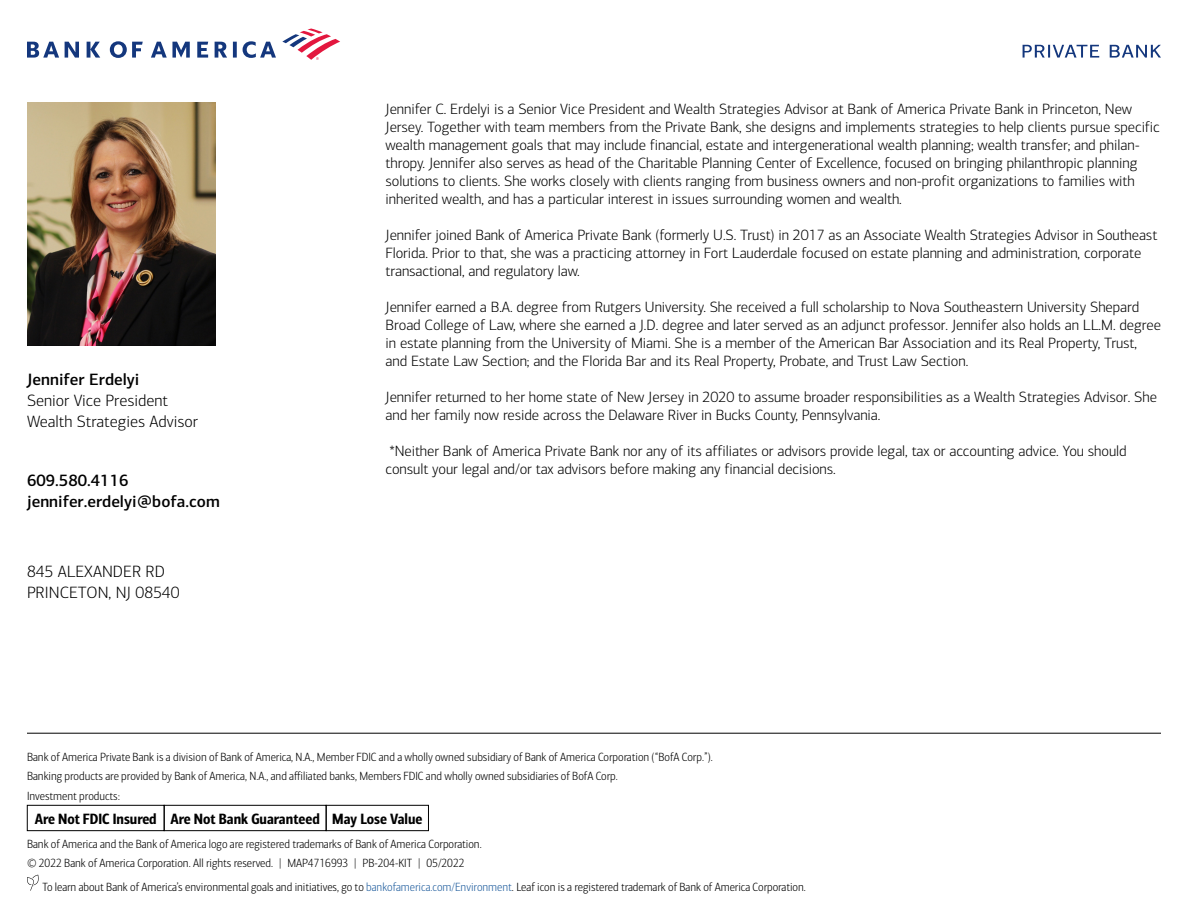
<style>
.page{position:relative;width:1188px;height:918px;background:#fff}
.page>*{position:absolute;margin:0;border:0;box-sizing:border-box;transform-origin:0 0}
.Name_Contact_11_14_H{font:500 16.5px "Connections";color:#000}
.Titles_NMLS_11_14{font:300 16.5px "Connections";color:#000}
.Address_11_14{font:300 16.5px/21px "Connections";color:#000}
.Body_Copy_10_12{font:300 15px/18px "Connections";letter-spacing:-.005em;color:#000}
.RSNIP_10_10{font:15px "Connections Cond Bld";color:#000}
.Legal_8_10{font:300 12px "Connections Cond";color:#000}
.s1{color:#215e9e}
</style>
<div class="page">
<hr style="left:27px;top:733px;width:1134px;height:1px;background:#000">
<div style="left:27px;top:805px;width:137px;height:26px;border:1px solid #000"></div>
<div style="left:164px;top:805px;width:162px;height:26px;border:1px solid #000"></div>
<div style="left:326px;top:805px;width:103px;height:26px;border:1px solid #000"></div>
<svg style="left:27px;top:875px;width:12px;height:16px"></svg>
<img style="left:27px;top:103px;width:189px;height:243px">
<svg style="left:1023px;top:45px;width:76px;height:13px"></svg>
<svg style="left:1110px;top:45px;width:51px;height:13px"></svg>
<svg style="left:282px;top:29px;width:58px;height:31px"></svg>
<svg style="left:27px;top:41px;width:249px;height:17px"></svg>
<h1 class="Name_Contact_11_14_H" style="left:27px;top:369px;width:114px">Jennifer Erdelyi</h1>
<p class="Titles_NMLS_11_14" style="left:27px;top:391px;width:142px">Senior Vice President</p>
<p class="Titles_NMLS_11_14" style="left:27px;top:412px;width:173px">Wealth Strategies Advisor</p>
<h1 class="Name_Contact_11_14_H" style="left:27px;top:471px;width:103px">609.580.4116</h1>
<h1 class="Name_Contact_11_14_H" style="left:27px;top:492px;width:194px">jennifer.erdelyi@bofa.com</h1>
<p class="Address_11_14" style="left:27px;top:561px;width:154px">845 ALEXANDER RD<br>PRINCETON, NJ 08540</p>
<p class="Body_Copy_10_12" style="left:386px;top:100px;width:776px">Jennifer C. Erdelyi is a Senior Vice President and Wealth Strategies Advisor at Bank of America Private Bank in Princeton, New Jersey. Together with team members from the Private Bank, she designs and implements strategies to help clients pursue specific wealth management goals that may include financial, estate and intergenerational wealth planning; wealth transfer; and philan&shy;thropy. Jennifer also serves as head of the Charitable Planning Center of Excellence, focused on bringing philanthropic planning solutions to clients. She works closely with clients ranging from business owners and non-profit organizations to families with inherited wealth, and has a particular interest in issues surrounding women and wealth.</p>
<p class="Body_Copy_10_12" style="left:386px;top:226px;width:773px">Jennifer joined Bank of America Private Bank (formerly U.S. Trust) in 2017 as an Associate Wealth Strategies Advisor in Southeast<br>Florida. Prior to that, she was a practicing attorney in Fort Lauderdale focused on estate planning and administration, corporate transactional, and regulatory law.</p>
<p class="Body_Copy_10_12" style="left:386px;top:298px;width:777px">Jennifer earned a B.A. degree from Rutgers University. She received a full scholarship to Nova Southeastern University Shepard Broad College of Law, where she earned a J.D. degree and later served as an adjunct professor. Jennifer also holds an LL.M. degree in estate planning from the University of Miami. She is a member of the American Bar Association and its Real Property, Trust, and Estate Law Section; and the Florida Bar and its Real Property, Probate, and Trust Law Section.</p>
<p class="Body_Copy_10_12" style="left:386px;top:388px;width:773px">Jennifer returned to her home state of New Jersey in 2020 to assume broader responsibilities as a Wealth Strategies Advisor. She and her family now reside across the Delaware River in Bucks County, Pennsylvania.</p>
<p class="Body_Copy_10_12" style="left:386px;top:442px;width:743px">*Neither Bank of America Private Bank nor any of its affiliates or advisors provide legal, tax or accounting advice. You should consult your legal and/or tax advisors before making any financial decisions.</p>
<p class="Legal_8_10" style="left:27px;top:750px;width:687px">Bank of America Private Bank is a division of Bank of America, N.A., Member FDIC and a wholly owned subsidiary of Bank of America Corporation (“BofA Corp.”).</p>
<p class="Legal_8_10" style="left:27px;top:770px;width:592px">Banking products are provided by Bank of America, N.A., and affiliated banks, Members FDIC and wholly owned subsidiaries of BofA Corp.</p>
<p class="Legal_8_10" style="left:27px;top:789px;width:95px">Investment products:</p>
<p class="RSNIP_10_10" style="left:35px;top:810px;width:123px">Are Not FDIC Insured</p>
<p class="RSNIP_10_10" style="left:171px;top:810px;width:151px">Are Not Bank Guaranteed</p>
<p class="RSNIP_10_10" style="left:332px;top:810px;width:92px">May Lose Value</p>
<p class="Legal_8_10" style="left:27px;top:837px;width:456px">Bank of America and the Bank of America logo are registered trademarks of Bank of America Corporation.</p>
<p class="Legal_8_10" style="left:27px;top:856px;width:439px">© 2022 Bank of America Corporation. All rights reserved. | MAP4716993 | PB-204-KIT | 05/2022</p>
<p class="Legal_8_10" style="left:43px;top:880px;width:765px">To learn about Bank of America’s environmental goals and initiatives, go to <span class="s1">bankofamerica.com/Environment</span>. Leaf icon is a registered trademark of Bank of America Corporation.</p>
</div>
